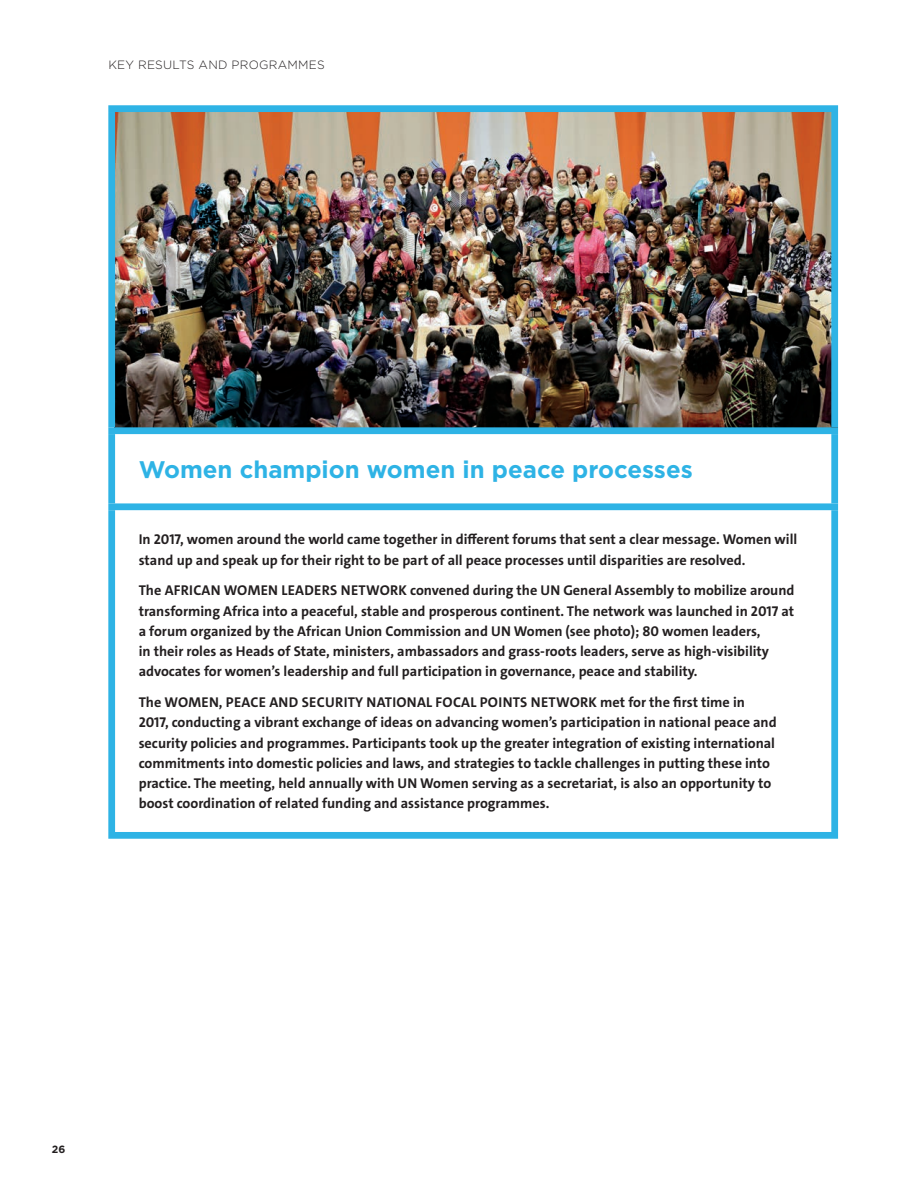
<style>
.page{position:relative;width:918px;height:1188px;background:#fff}
.page>*{position:absolute;margin:0;border:0;box-sizing:border-box;transform-origin:0 0}
.t1{font:700 24px "Gotham";color:#2eb3e5}
.t2{font:700 14.25px/20.2px "The Sans C4 s";color:#231f20}
.t3{font:300 12px "Gotham";letter-spacing:.02em;color:#231f20}
.t4{font:700 10.5px "Gotham";color:#231f20}
</style>
<div class="page">
<img style="left:115px;top:112px;width:716px;height:315px">
<div style="left:108px;top:105px;width:730px;height:7px;background:#2eb3e5"></div>
<div style="left:108px;top:112px;width:7px;height:315px;background:#2eb3e5"></div>
<div style="left:831px;top:112px;width:7px;height:315px;background:#2eb3e5"></div>
<div style="left:108px;top:427px;width:730px;height:7px;background:#2eb3e5"></div>
<div style="left:108px;top:434px;width:7px;height:69px;background:#2eb3e5"></div>
<div style="left:831px;top:434px;width:7px;height:69px;background:#2eb3e5"></div>
<div style="left:108px;top:503px;width:730px;height:7px;background:#2eb3e5"></div>
<div style="left:108px;top:510px;width:7px;height:322px;background:#2eb3e5"></div>
<div style="left:831px;top:510px;width:7px;height:322px;background:#2eb3e5"></div>
<div style="left:108px;top:832px;width:730px;height:7px;background:#2eb3e5"></div>
<p class="t3" style="left:108px;top:61px;width:218px">KEY RESULTS AND PROGRAMMES</p>
<h1 class="t1" style="left:139px;top:460px;width:556px">Women champion women in peace processes</h1>
<p class="t2" style="left:139px;top:531px;width:660px">In 2017, women around the world came together in different forums that sent a clear message. Women will stand up and speak up for their right to be part of all peace processes until disparities are resolved.</p>
<p class="t2" style="left:139px;top:582px;width:657px">The AFRICAN WOMEN LEADERS NETWORK convened during the UN General Assembly to mobilize around transforming Africa into a peaceful, stable and prosperous continent. The network was launched in 2017 at a forum organized by the African Union Commission and UN Women (see photo); 80 women leaders,<br>in their roles as Heads of State, ministers, ambassadors and grass-roots leaders, serve as high-visibility advocates for women’s leadership and full participation in governance, peace and stability.</p>
<p class="t2" style="left:139px;top:693px;width:639px">The WOMEN, PEACE AND SECURITY NATIONAL FOCAL POINTS NETWORK met for the first time in 2017, conducting a vibrant exchange of ideas on advancing women’s participation in national peace and security policies and programmes. Participants took up the greater integration of existing international commitments into domestic policies and laws, and strategies to tackle challenges in putting these into practice. The meeting, held annually with UN Women serving as a secretariat, is also an opportunity to boost coordination of related funding and assistance programmes.</p>
<p class="t4" style="left:52px;top:1145px;width:15px">26</p>
</div>
